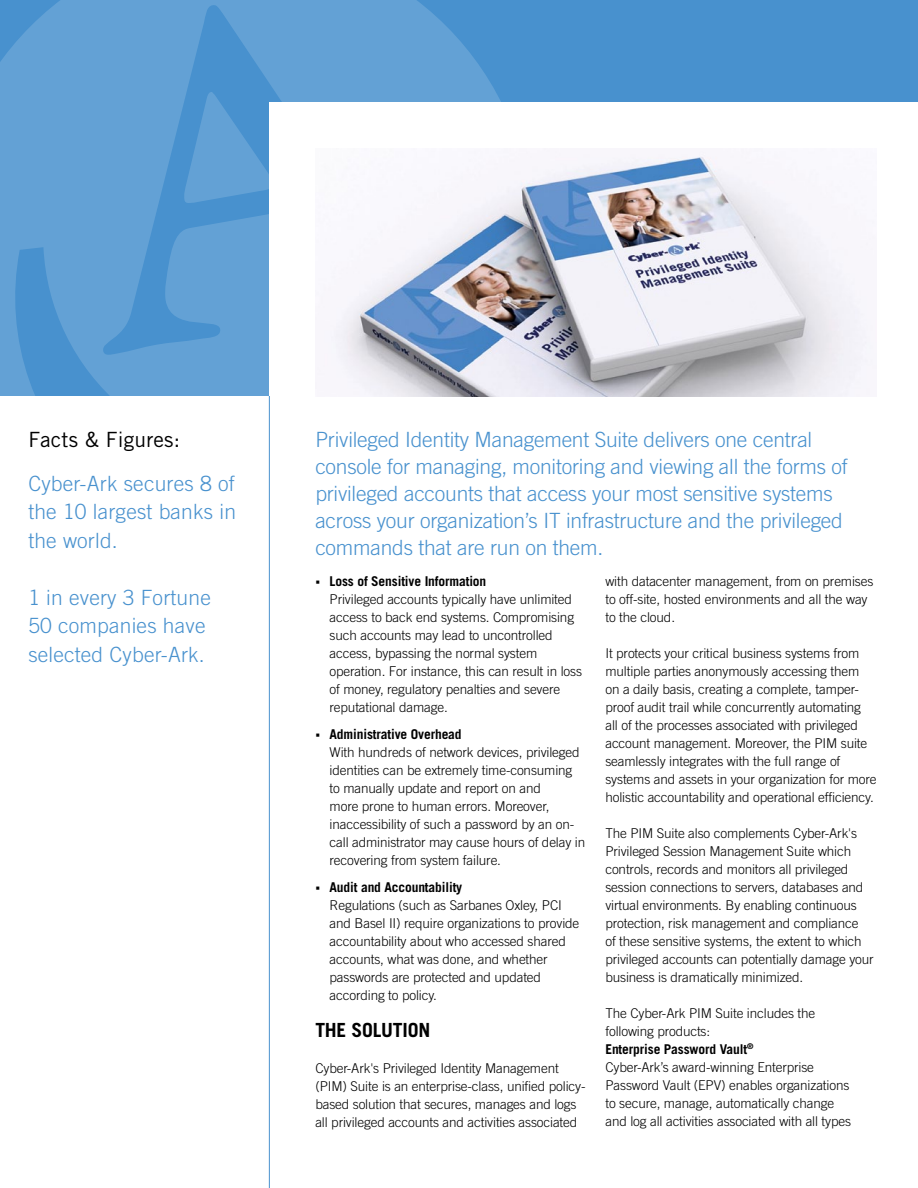
<style>
.page{position:relative;width:918px;height:1188px;background:#fff}
.page>*{position:absolute;margin:0;border:0;box-sizing:border-box;transform-origin:0 0}
.t1{font:300 21px/27px "Trade Gothic LT Std";letter-spacing:-.01em;color:#4891ce;text-align:justify}
.t2{font:300 21px/28.5px "Trade Gothic LT Std";letter-spacing:.01em;color:#4891ce}
.t3{font:21px "Trade Gothic LT Std";letter-spacing:.01em;color:#000}
.t4{font:700 19.5px "Trade Gothic LT Std";letter-spacing:-.01em;color:#000}
.t5{font:300 13.5px/18px "Trade Gothic LT Std";letter-spacing:-.01em;color:#000}
.t6{font:700 13.5px "Trade Gothic LT Std";letter-spacing:-.01em;color:#000}
.s1{font-weight:700}
</style>
<div class="page">
<div style="left:0;top:0;width:918px;height:396px;background:#4891ce"></div>
<div style="left:270px;top:103px;width:648px;height:299px;background:#fff"></div>
<svg style="left:0;top:0;width:532px;height:505px;fill:#63a1d5"></svg>
<hr style="left:269px;top:396px;width:1px;height:792px;background:#4891ce">
<img style="left:315px;top:149px;width:557px;height:247px">
<h1 class="t3" style="left:28px;top:427px;width:153px">Facts &amp; Figures:</h1>
<h1 class="t1" style="left:28px;top:469px;width:209px;line-height:28.5px">Cyber-Ark secures 8 of the 10 largest banks in the world.</h1>
<h1 class="t2" style="left:28px;top:583px;width:184px">1 in every 3 Fortune<br>50 companies have selected Cyber-Ark.</h1>
<p class="t1" style="left:315px;top:426px;width:534px;text-align:left">Privileged Identity Management Suite delivers one central console for managing, monitoring and viewing all the forms of privileged accounts that access your most sensitive systems across your organization’s IT infrastructure and the privileged commands that are run on them.</p>
<p class="t6" style="left:330px;top:573px;width:158px">Loss of Sensitive Information</p>
<p class="t5" style="left:330px;top:590px;width:254px">Privileged accounts typically have unlimited access to back end systems. Compromising such accounts may lead to uncontrolled access, bypassing the normal system operation. For instance, this can result in loss of money, regulatory penalties and severe reputational damage.</p>
<p class="t6" style="left:330px;top:726px;width:134px">Administrative Overhead</p>
<p class="t5" style="left:330px;top:743px;width:257px">With hundreds of network devices, privileged identities can be extremely time-consuming to manually update and report on and<br>more prone to human errors. Moreover, inaccessibility of such a password by an on&shy;call administrator may cause hours of delay in recovering from system failure.</p>
<p class="t6" style="left:330px;top:879px;width:134px">Audit and Accountability</p>
<p class="t5" style="left:330px;top:896px;width:251px">Regulations (such as Sarbanes Oxley, PCI and Basel II) require organizations to provide accountability about who accessed shared accounts, what was done, and whether passwords are protected and updated according to policy.</p>
<h2 class="t4" style="left:315px;top:1018px;width:114px">THE SOLUTION</h2>
<p class="t5" style="left:315px;top:1059px;width:272px">Cyber-Ark's Privileged Identity Management (PIM) Suite is an enterprise-class, unified policy&shy;based solution that secures, manages and logs all privileged accounts and activities associated</p>
<p class="t5" style="left:605px;top:572px;width:269px">with datacenter management, from on premises to off-site, hosted environments and all the way to the cloud.</p>
<p class="t5" style="left:605px;top:644px;width:273px">It protects your critical business systems from multiple parties anonymously accessing them on a daily basis, creating a complete, tamper&shy;proof audit trail while concurrently automating all of the processes associated with privileged account management. Moreover, the PIM suite seamlessly integrates with the full range of systems and assets in your organization for more holistic accountability and operational efficiency.</p>
<p class="t5" style="left:605px;top:824px;width:270px">The PIM Suite also complements Cyber-Ark's Privileged Session Management Suite which controls, records and monitors all privileged session connections to servers, databases and virtual environments. By enabling continuous protection, risk management and compliance<br>of these sensitive systems, the extent to which privileged accounts can potentially damage your business is dramatically minimized.</p>
<p class="t5" style="left:605px;top:1004px;width:247px">The Cyber-Ark PIM Suite includes the following products:<br><span class="s1">Enterprise Password Vault</span><sup>®<br></sup>Cyber-Ark’s award-winning Enterprise Password Vault (EPV) enables organizations to secure, manage, automatically change and log all activities associated with all types</p>
</div>
